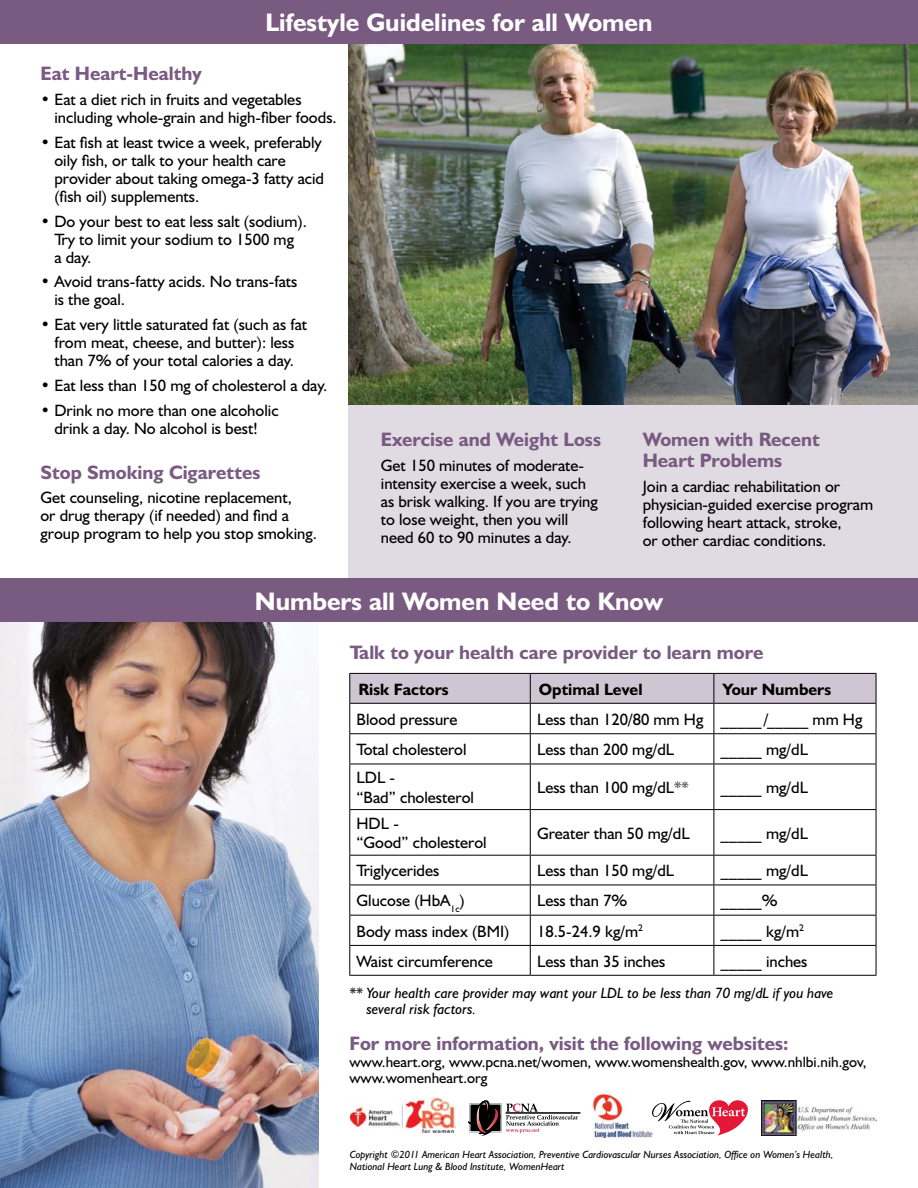
<style>
.page{position:relative;width:918px;height:1188px;background:#fff}
.page>*{position:absolute;margin:0;border:0;box-sizing:border-box;transform-origin:0 0}
.t1{font:700 25.5px "Humanist 521 BT";color:#fff}
.t2{font:700 19.5px/21px "Humanist 521 BT";color:#795b82}
.t3{font:16.5px/18px "Humanist 521 BT";color:#000}
.t4{font:700 16.5px "Humanist 521 BT";color:#000}
.t5{font:15px/16.5px "Humanist 521 BT";color:#000}
.t6{font:italic 15px/16.5px "Humanist 521 BT";color:#000}
.t7{font:italic 10.5px/12px "Humanist 521 BT";color:#000}
.s1{font-weight:300}
</style>
<div class="page">
<img style="left:0;top:622px;width:319px;height:566px">
<div style="left:348px;top:38px;width:570px;height:562px;background:#e0dae2"></div>
<svg style="left:500px;top:1104px;width:1px;height:27px"></svg>
<svg style="left:468px;top:1100px;width:32px;height:36px"></svg>
<hr style="left:506px;top:1113px;width:74px;height:1px;background:#000">
<svg style="left:506px;top:1104px;width:72px;height:29px"></svg>
<img style="left:592px;top:1093px;width:61px;height:47px">
<svg style="left:652px;top:1100px;width:96px;height:36px"></svg>
<img style="left:761px;top:1100px;width:115px;height:36px">
<svg style="left:349px;top:673px;width:528px;height:60px"></svg>
<hr style="left:349px;top:733px;width:181px;height:1px;background:#000">
<hr style="left:349px;top:734px;width:1px;height:30px;background:#000">
<hr style="left:530px;top:733px;width:184px;height:1px;background:#000">
<hr style="left:530px;top:734px;width:1px;height:30px;background:#000">
<hr style="left:714px;top:733px;width:162px;height:1px;background:#000">
<hr style="left:714px;top:734px;width:1px;height:30px;background:#000">
<hr style="left:876px;top:734px;width:1px;height:30px;background:#000">
<hr style="left:349px;top:764px;width:181px;height:1px;background:#000">
<hr style="left:349px;top:764px;width:1px;height:45px;background:#000">
<hr style="left:530px;top:764px;width:184px;height:1px;background:#000">
<hr style="left:530px;top:764px;width:1px;height:45px;background:#000">
<hr style="left:714px;top:764px;width:162px;height:1px;background:#000">
<hr style="left:714px;top:764px;width:1px;height:45px;background:#000">
<hr style="left:876px;top:764px;width:1px;height:45px;background:#000">
<hr style="left:349px;top:809px;width:181px;height:1px;background:#000">
<hr style="left:349px;top:810px;width:1px;height:45px;background:#000">
<hr style="left:530px;top:809px;width:184px;height:1px;background:#000">
<hr style="left:530px;top:810px;width:1px;height:45px;background:#000">
<hr style="left:714px;top:809px;width:162px;height:1px;background:#000">
<hr style="left:714px;top:810px;width:1px;height:45px;background:#000">
<hr style="left:876px;top:810px;width:1px;height:45px;background:#000">
<hr style="left:349px;top:855px;width:181px;height:1px;background:#000">
<svg style="left:349px;top:856px;width:1px;height:29px"></svg>
<hr style="left:530px;top:855px;width:184px;height:1px;background:#000">
<svg style="left:530px;top:856px;width:1px;height:29px"></svg>
<hr style="left:714px;top:855px;width:162px;height:1px;background:#000">
<svg style="left:714px;top:856px;width:1px;height:29px"></svg>
<svg style="left:876px;top:856px;width:1px;height:29px"></svg>
<hr style="left:349px;top:885px;width:181px;height:1px;background:#000">
<hr style="left:349px;top:885px;width:1px;height:30px;background:#000">
<hr style="left:530px;top:885px;width:184px;height:1px;background:#000">
<hr style="left:530px;top:885px;width:1px;height:30px;background:#000">
<hr style="left:714px;top:885px;width:162px;height:1px;background:#000">
<hr style="left:714px;top:885px;width:1px;height:30px;background:#000">
<hr style="left:876px;top:885px;width:1px;height:30px;background:#000">
<hr style="left:349px;top:915px;width:181px;height:1px;background:#000">
<hr style="left:530px;top:915px;width:184px;height:1px;background:#000">
<hr style="left:714px;top:915px;width:162px;height:1px;background:#000">
<hr style="left:349px;top:945px;width:181px;height:1px;background:#000">
<svg style="left:349px;top:916px;width:1px;height:59px"></svg>
<hr style="left:530px;top:945px;width:184px;height:1px;background:#000">
<svg style="left:530px;top:916px;width:1px;height:59px"></svg>
<hr style="left:714px;top:945px;width:162px;height:1px;background:#000">
<svg style="left:714px;top:916px;width:1px;height:59px"></svg>
<svg style="left:876px;top:916px;width:1px;height:59px"></svg>
<hr style="left:349px;top:975px;width:181px;height:1px;background:#000">
<hr style="left:530px;top:975px;width:184px;height:1px;background:#000">
<hr style="left:714px;top:975px;width:162px;height:1px;background:#000">
<div style="left:0;top:579px;width:918px;height:43px;background:#795b82"></div>
<img style="left:348px;top:43px;width:570px;height:361px">
<div style="left:0;top:0;width:918px;height:43px;background:#795b82"></div>
<img style="left:350px;top:1098px;width:105px;height:35px">
<h1 class="t1" style="left:265px;top:7px;width:389px">Lifestyle Guidelines for all Women</h1>
<p class="t2" style="left:40px;top:63px;width:163px">Eat Heart-Healthy</p>
<p class="t3" style="left:54px;top:90px;width:284px;text-indent:-14px">• Eat a diet rich in fruits and vegetables including whole-grain and high-fiber foods.</p>
<p class="t3" style="left:54px;top:133px;width:271px;text-indent:-14px">• Eat fish at least twice a week, preferably oily fish, or talk to your health care provider about taking omega-3 fatty acid (fish oil) supplements.</p>
<p class="t3" style="left:54px;top:212px;width:254px;text-indent:-14px">• Do your best to eat less salt (sodium).<br>Try to limit your sodium to 1500 mg<br>a day.</p>
<p class="t3" style="left:54px;top:272px;width:244px;text-indent:-14px">• Avoid trans-fatty acids. No trans-fats is the goal.</p>
<p class="t3" style="left:40px;top:315px;width:268px;text-align:center">• Eat very little saturated fat (such as fat from meat, cheese, and butter): less than 7% of your total calories a day.</p>
<p class="t3" style="left:40px;top:376px;width:288px">• Eat less than 150 mg of cholesterol a day.</p>
<p class="t3" style="left:40px;top:401px;width:240px;text-align:center">• Drink no more than one alcoholic drink a day. No alcohol is best!</p>
<p class="t2" style="left:40px;top:461px;width:221px">Stop Smoking Cigarettes</p>
<p class="t3" style="left:40px;top:488px;width:278px">Get counseling, nicotine replacement,<br>or drug therapy (if needed) and find a group program to help you stop smoking.</p>
<p class="t2" style="left:381px;top:428px;width:222px">Exercise and Weight Loss</p>
<p class="t3" style="left:381px;top:456px;width:219px">Get 150 minutes of moderate&shy;intensity exercise a week, such as brisk walking. If you are trying to lose weight, then you will need 60 to 90 minutes a day.</p>
<p class="t2" style="left:643px;top:428px;width:179px">Women with Recent<br>Heart Problems</p>
<p class="t3" style="left:643px;top:477px;width:232px">Join a cardiac rehabilitation or physician-guided exercise program following heart attack, stroke,<br>or other cardiac conditions.</p>
<h1 class="t1" style="left:255px;top:586px;width:410px">Numbers all Women Need to Know</h1>
<p class="t2" style="left:350px;top:642px;width:415px">Talk to your health care provider to learn more</p>
<p class="t4" style="left:358px;top:679px;width:92px">Risk Factors</p>
<p class="t4" style="left:539px;top:679px;width:105px">Optimal Level</p>
<p class="t4" style="left:723px;top:679px;width:110px">Your Numbers</p>
<p class="t3" style="left:357px;top:710px;width:103px">Blood pressure</p>
<p class="t3" style="left:537px;top:710px;width:327px">Less than 120/80 mm Hg _____/_____ mm Hg</p>
<p class="t3" style="left:357px;top:740px;width:112px">Total cholesterol</p>
<p class="t3" style="left:537px;top:740px;width:137px">Less than 200 mg/dL</p>
<p class="t3" style="left:721px;top:740px;width:88px">_____ mg/dL</p>
<p class="t3" style="left:357px;top:768px;width:119px;line-height:19.5px">LDL -<br>“Bad” cholesterol</p>
<p class="t3" style="left:537px;top:778px;width:153px">Less than 100 mg/dL<span class="s1">**</span></p>
<p class="t3" style="left:721px;top:778px;width:88px">_____ mg/dL</p>
<p class="t3" style="left:357px;top:813px;width:132px;line-height:19.5px">HDL -<br>“Good” cholesterol</p>
<p class="t3" style="left:537px;top:824px;width:153px">Greater than 50 mg/dL</p>
<p class="t3" style="left:721px;top:824px;width:88px">_____ mg/dL</p>
<p class="t3" style="left:357px;top:861px;width:84px">Triglycerides</p>
<p class="t3" style="left:537px;top:861px;width:137px">Less than 150 mg/dL</p>
<p class="t3" style="left:721px;top:861px;width:88px">_____ mg/dL</p>
<p class="t3" style="left:357px;top:891px;width:110px">Glucose (HbA<sub>1c</sub>)</p>
<p class="t3" style="left:537px;top:891px;width:92px">Less than 7%</p>
<p class="t3" style="left:721px;top:891px;width:59px">_____%</p>
<p class="t3" style="left:357px;top:922px;width:154px">Body mass index (BMI)</p>
<p class="t3" style="left:537px;top:922px;width:108px">18.5-24.9 kg/m<sup>2</sup></p>
<p class="t3" style="left:721px;top:922px;width:85px">_____ kg/m<sup>2</sup></p>
<p class="t3" style="left:357px;top:952px;width:138px">Waist circumference</p>
<p class="t3" style="left:537px;top:952px;width:130px">Less than 35 inches</p>
<p class="t3" style="left:721px;top:952px;width:88px">_____ inches</p>
<p class="t6" style="left:366px;top:984px;width:469px;text-indent:-17px">** Your health care provider may want your LDL to be less than 70 mg/dL if you have several risk factors.</p>
<p class="t2" style="left:349px;top:1032px;width:441px">For more information, visit the following websites:</p>
<p class="t5" style="left:349px;top:1053px;width:519px">www.heart.org, www.pcna.net/women, www.womenshealth.gov, www.nhlbi.nih.gov, www.womenheart.org</p>
<p class="t7" style="left:350px;top:1148px;width:485px">Copyright ©2011 American Heart Association, Preventive Cardiovascular Nurses Association, Office on Women’s Health,<br>National Heart Lung &amp; Blood Institute, WomenHeart</p>
</div>
